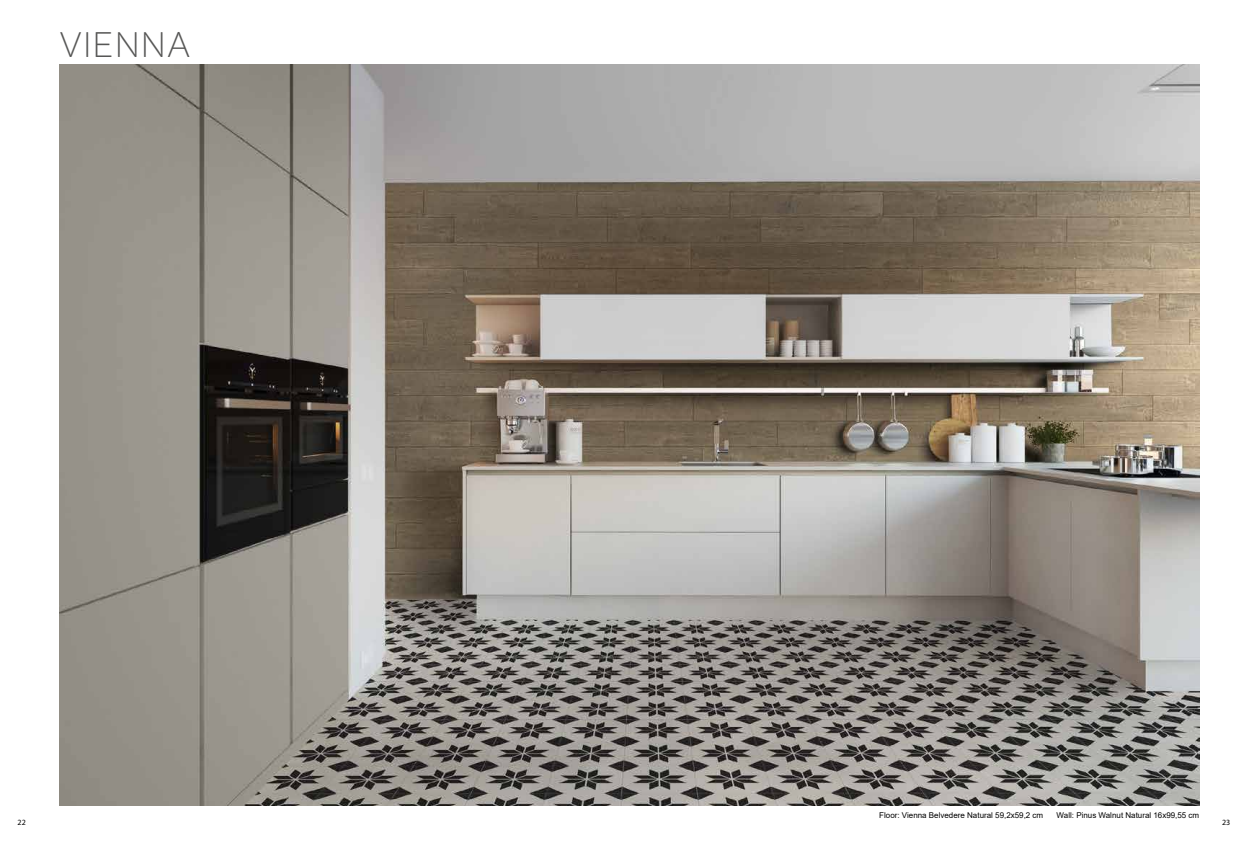
<style>
.page{position:relative;width:1248px;height:851px;background:#fff}
.page>*{position:absolute;margin:0;border:0;box-sizing:border-box;transform-origin:0 0}
.t1{font:300 35px "Panton Demo";letter-spacing:.03em;color:#575756}
.t2{font:8px "Arial";color:#000}
.t3{font:8px "Myriad Pro";color:#000}
</style>
<div class="page">
<img style="left:59px;top:65px;width:1140px;height:740px">
<h1 class="t1" style="left:59px;top:24px;width:132px">VIENNA</h1>
<p class="t2" style="left:879px;top:809px;width:165px">Floor: Vienna Belvedere Natural 59,2x59,2 cm</p>
<p class="t2" style="left:1056px;top:809px;width:144px">Wall: Pinus Walnut Natural 16x99,55 cm</p>
<p class="t3" style="left:18px;top:817px;width:10px">22</p>
<p class="t3" style="left:1221px;top:817px;width:10px">23</p>
</div>
